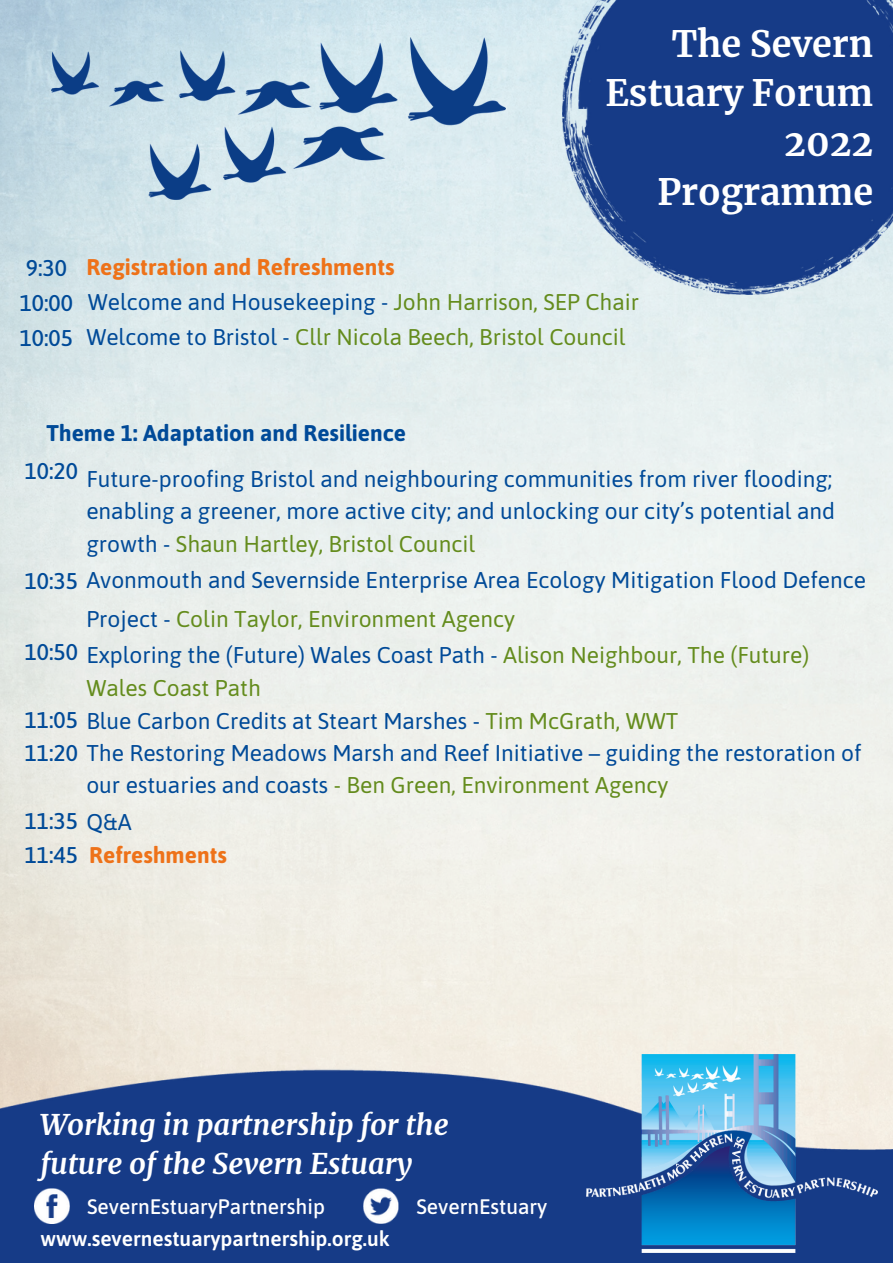
<style>
.page{position:relative;width:893px;height:1264px;background:#fff}
.page>*{position:absolute;margin:0;border:0;box-sizing:border-box;transform-origin:0 0}
.t1{font:700 36px/49.5px "Merriweather";color:#fff;text-align:right}
.t2{font:italic 700 28.65px/39.3px "Merriweather";color:#fff}
.t3{font:22.8px/32.5px "Asap";color:#004a98;text-align:justify}
.t4{font:22.8px "Asap";color:#648c1d}
.t5{font:500 22.8px/34.8px "Asap";color:#004a98}
.t6{font:22.65px/34.8px "Asap";color:#648c1d}
.t7{font:700 22.65px "Asap";color:#004a98}
.t8{font:700 22.65px "Asap";color:#ee7219}
.t9{font:500 21px "Asap";color:#fff}
.t10{font:600 21px "Asap";color:#fff}
.s1{font-weight:700;color:#ee7219}
.s2{color:#004a98}
.s3{color:#648c1d}
.s4{font-weight:500}
.s5{font-weight:400}
</style>
<div class="page">
<img style="left:0;top:0;width:892px;height:1060px">
<img style="left:0;top:1060px;width:892px;height:202px">
<img style="left:586px;top:1054px;width:291px;height:198px">
<img style="left:363px;top:1188px;width:35px;height:35px">
<img style="left:34px;top:1188px;width:35px;height:35px">
<img style="left:51px;top:38px;width:454px;height:162px">
<img style="left:562px;top:0;width:330px;height:295px">
<h1 class="t1" style="left:605px;top:19px;width:269px">The Severn<br>Estuary Forum<br>2022<br>Programme</h1>
<p class="t5" style="left:20px;top:250px;width:55px">9:30<br>10:00<br>10:05</p>
<p class="t6" style="left:86px;top:250px;width:554px"><span class="s1">Registration and Refreshments<br></span><span class="s2">Welcome and Housekeeping -</span> John Harrison, SEP Chair<br><span class="s2">Welcome to Bristol -</span> Cllr Nicola Beech, Bristol Council</p>
<p class="t7" style="left:46px;top:420px;width:361px">Theme 1: Adaptation and Resilience</p>
<p class="t5" style="left:25px;top:453px;width:55px">10:20</p>
<p class="t3" style="left:86px;top:462px;width:750px">Future-proofing Bristol and neighbouring communities from river flooding; enabling a greener, more active city; and unlocking our city’s potential and growth - <span class="s3">Shaun Hartley, Bristol Council</span></p>
<p class="t3" style="left:86px;top:560px;width:781px;line-height:39.3px;text-indent:-62px"><span class="s4">10:35</span> Avonmouth and Severnside Enterprise Area Ecology Mitigation Flood Defence<br>Project - <span class="s3">Colin Taylor, Environment Agency</span></p>
<p class="t3" style="left:86px;top:639px;width:724px">Exploring the (Future) Wales Coast Path - <span class="s3">Alison Neighbour, The (Future)</span></p>
<p class="t4" style="left:86px;top:674px;width:176px">Wales Coast Path</p>
<p class="t3" style="left:25px;top:704px;width:655px"><span class="s4">11:05</span> Blue Carbon Credits at Steart Marshes - <span class="s3">Tim McGrath, WWT</span></p>
<p class="t3" style="left:25px;top:736px;width:838px"><span class="s4">11:20</span> The Restoring Meadows Marsh and Reef Initiative – guiding the restoration of</p>
<p class="t4" style="left:86px;top:771px;width:583px"><span class="s2">our estuaries and coasts</span> - Ben Green, Environment Agency</p>
<p class="t5" style="left:25px;top:803px;width:109px">11:35 <span class="s5">Q&amp;A</span></p>
<p class="t5" style="left:25px;top:634px;width:55px">10:50</p>
<p class="t5" style="left:25px;top:837px;width:55px">11:45</p>
<p class="t8" style="left:89px;top:841px;width:139px">Refreshments</p>
<p class="t2" style="left:40px;top:1104px;width:409px">Working in partnership for the future of the Severn Estuary</p>
<p class="t9" style="left:87px;top:1193px;width:239px">SevernEstuaryPartnership</p>
<p class="t9" style="left:416px;top:1193px;width:132px">SevernEstuary</p>
<p class="t10" style="left:40px;top:1226px;width:350px">www.severnestuarypartnership.org.uk</p>
</div>
